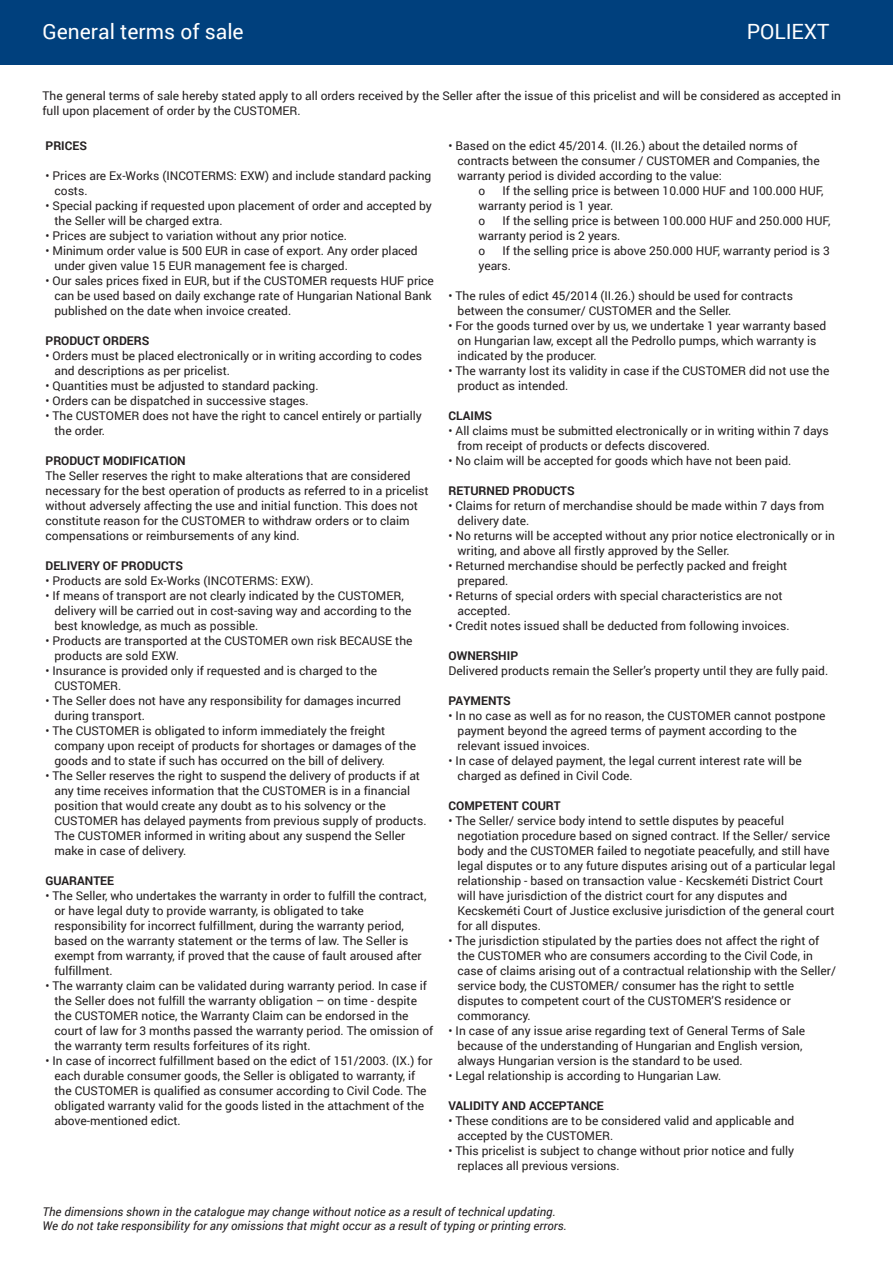
<style>
.page{position:relative;width:893px;height:1263px;background:#fff}
.page>*{position:absolute;margin:0;border:0;box-sizing:border-box;transform-origin:0 0}
.t1{font:21px "Roboto";color:#fff}
.t2{font:12px/15px "Roboto";color:#231f20}
.t3{font:italic 12px/14.4px "Roboto";color:#231f20}
.t4{font:700 12px "Roboto";color:#231f20}
</style>
<div class="page">
<div style="left:0;top:0;width:893px;height:64px;background:#00407d"></div>
<h1 class="t1" style="left:43px;top:17px;width:203px">General terms of sale</h1>
<h1 class="t1" style="left:747px;top:17px;width:84px">POLIEXT</h1>
<p class="t2" style="left:43px;top:88px;width:800px">The general terms of sale hereby stated apply to all orders received by the Seller after the issue of this pricelist and will be considered as accepted in full upon placement of order by the CUSTOMER.</p>
<p class="t4" style="left:46px;top:137px;width:43px">PRICES</p>
<p class="t2" style="left:54px;top:168px;width:378px;text-indent:-9px">• Prices are Ex-Works (INCOTERMS: EXW) and include standard packing costs.</p>
<p class="t2" style="left:54px;top:198px;width:379px;text-indent:-9px">• Special packing if requested upon placement of order and accepted by the Seller will be charged extra.</p>
<p class="t2" style="left:46px;top:228px;width:303px">• Prices are subject to variation without any prior notice.</p>
<p class="t2" style="left:54px;top:243px;width:365px;text-indent:-9px">• Minimum order value is 500 EUR in case of export. Any order placed under given value 15 EUR management fee is charged.</p>
<p class="t2" style="left:54px;top:273px;width:381px;text-indent:-9px">• Our sales prices fixed in EUR, but if the CUSTOMER requests HUF price can be used based on daily exchange rate of Hungarian National Bank published on the date when invoice created.</p>
<p class="t4" style="left:46px;top:332px;width:105px">PRODUCT ORDERS</p>
<p class="t2" style="left:54px;top:348px;width:369px;text-indent:-9px">• Orders must be placed electronically or in writing according to codes and descriptions as per pricelist.</p>
<p class="t2" style="left:46px;top:378px;width:275px">• Quantities must be adjusted to standard packing.</p>
<p class="t2" style="left:46px;top:393px;width:265px">• Orders can be dispatched in successive stages.</p>
<p class="t2" style="left:54px;top:408px;width:369px;text-indent:-9px">• The CUSTOMER does not have the right to cancel entirely or partially the order.</p>
<p class="t4" style="left:46px;top:452px;width:142px">PRODUCT MODIFICATION</p>
<p class="t2" style="left:46px;top:468px;width:385px">The Seller reserves the right to make alterations that are considered necessary for the best operation of products as referred to in a pricelist without adversely affecting the use and initial function. This does not constitute reason for the CUSTOMER to withdraw orders or to claim compensations or reimbursements of any kind.</p>
<p class="t4" style="left:46px;top:557px;width:139px">DELIVERY OF PRODUCTS</p>
<p class="t2" style="left:46px;top:573px;width:270px">• Products are sold Ex-Works (INCOTERMS: EXW).</p>
<p class="t2" style="left:54px;top:588px;width:359px;text-indent:-9px">• If means of transport are not clearly indicated by the CUSTOMER, delivery will be carried out in cost-saving way and according to the best knowledge, as much as possible.</p>
<p class="t2" style="left:54px;top:633px;width:360px;text-indent:-9px">• Products are transported at the CUSTOMER own risk BECAUSE the products are sold EXW.</p>
<p class="t2" style="left:54px;top:663px;width:324px;text-indent:-9px">• Insurance is provided only if requested and is charged to the<br>CUSTOMER.</p>
<p class="t2" style="left:54px;top:693px;width:348px;text-indent:-9px">• The Seller does not have any responsibility for damages incurred during transport.</p>
<p class="t2" style="left:54px;top:723px;width:363px;text-indent:-9px">• The CUSTOMER is obligated to inform immediately the freight company upon receipt of products for shortages or damages of the goods and to state if such has occurred on the bill of delivery.</p>
<p class="t2" style="left:54px;top:768px;width:374px;text-indent:-9px">• The Seller reserves the right to suspend the delivery of products if at any time receives information that the CUSTOMER is in a financial position that would create any doubt as to his solvency or the CUSTOMER has delayed payments from previous supply of products.<br>The CUSTOMER informed in writing about any suspend the Seller make in case of delivery.</p>
<p class="t4" style="left:46px;top:872px;width:70px">GUARANTEE</p>
<p class="t2" style="left:54px;top:888px;width:373px;text-indent:-9px">• The Seller, who undertakes the warranty in order to fulfill the contract, or have legal duty to provide warranty, is obligated to take responsibility for incorrect fulfillment, during the warranty period, based on the warranty statement or the terms of law. The Seller is exempt from warranty, if proved that the cause of fault aroused after fulfillment.</p>
<p class="t2" style="left:54px;top:978px;width:380px;text-indent:-9px">• The warranty claim can be validated during warranty period. In case if the Seller does not fulfill the warranty obligation – on time - despite the CUSTOMER notice, the Warranty Claim can be endorsed in the court of law for 3 months passed the warranty period. The omission of the warranty term results forfeitures of its right.</p>
<p class="t2" style="left:54px;top:1053px;width:380px;text-indent:-9px">• In case of incorrect fulfillment based on the edict of 151/2003. (IX.) for each durable consumer goods, the Seller is obligated to warranty, if the CUSTOMER is qualified as consumer according to Civil Code. The obligated warranty valid for the goods listed in the attachment of the above-mentioned edict.</p>
<p class="t2" style="left:449px;top:138px;width:350px">• Based on the edict 45/2014. (II.26.) about the detailed norms of</p>
<p class="t2" style="left:457px;top:153px;width:364px">contracts between the consumer / CUSTOMER and Companies, the</p>
<p class="t2" style="left:457px;top:168px;width:266px">warranty period is divided according to the value:</p>
<p class="t2" style="left:479px;top:183px;width:8px">o</p>
<p class="t2" style="left:479px;top:183px;width:347px;text-indent:24px">If the selling price is between 10.000 HUF and 100.000 HUF, warranty period is 1 year.<br>o</p>
<p class="t2" style="left:478px;top:213px;width:353px;text-indent:24px">If the selling price is between 100.000 HUF and 250.000 HUF, warranty period is 2 years.<br>o</p>
<p class="t2" style="left:478px;top:243px;width:353px;text-indent:24px">If the selling price is above 250.000 HUF, warranty period is 3 years.</p>
<p class="t2" style="left:457px;top:288px;width:337px;text-indent:-9px">• The rules of edict 45/2014 (II.26.) should be used for contracts between the consumer/ CUSTOMER and the Seller.</p>
<p class="t2" style="left:457px;top:318px;width:370px;text-indent:-9px">• For the goods turned over by us, we undertake 1 year warranty based on Hungarian law, except all the Pedrollo pumps, which warranty is indicated by the producer.</p>
<p class="t2" style="left:457px;top:363px;width:373px;text-indent:-9px">• The warranty lost its validity in case if the CUSTOMER did not use the product as intended.</p>
<p class="t4" style="left:449px;top:407px;width:45px">CLAIMS</p>
<p class="t2" style="left:457px;top:423px;width:373px;text-indent:-9px">• All claims must be submitted electronically or in writing within 7 days from receipt of products or defects discovered.</p>
<p class="t2" style="left:449px;top:453px;width:344px">• No claim will be accepted for goods which have not been paid.</p>
<p class="t4" style="left:449px;top:482px;width:128px">RETURNED PRODUCTS</p>
<p class="t2" style="left:457px;top:498px;width:368px;text-indent:-9px">• Claims for return of merchandise should be made within 7 days from delivery date.</p>
<p class="t2" style="left:457px;top:528px;width:379px;text-indent:-9px">• No returns will be accepted without any prior notice electronically or in writing, and above all firstly approved by the Seller.</p>
<p class="t2" style="left:457px;top:558px;width:331px;text-indent:-9px">• Returned merchandise should be perfectly packed and freight prepared.</p>
<p class="t2" style="left:457px;top:588px;width:327px;text-indent:-9px">• Returns of special orders with special characteristics are not accepted.</p>
<p class="t2" style="left:449px;top:618px;width:343px">• Credit notes issued shall be deducted from following invoices.</p>
<p class="t4" style="left:449px;top:647px;width:71px">OWNERSHIP</p>
<p class="t2" style="left:449px;top:663px;width:381px">Delivered products remain the Seller’s property until they are fully paid.</p>
<p class="t4" style="left:449px;top:692px;width:64px">PAYMENTS</p>
<p class="t2" style="left:457px;top:708px;width:369px;text-indent:-9px">• In no case as well as for no reason, the CUSTOMER cannot postpone payment beyond the agreed terms of payment according to the relevant issued invoices.</p>
<p class="t2" style="left:457px;top:753px;width:346px;text-indent:-9px">• In case of delayed payment, the legal current interest rate will be charged as defined in Civil Code.</p>
<p class="t4" style="left:449px;top:797px;width:113px">COMPETENT COURT</p>
<p class="t2" style="left:457px;top:813px;width:379px;text-indent:-9px">• The Seller/ service body intend to settle disputes by peaceful negotiation procedure based on signed contract. If the Seller/ service body and the CUSTOMER failed to negotiate peacefully, and still have legal disputes or to any future disputes arising out of a particular legal relationship - based on transaction value - Kecskeméti District Court will have jurisdiction of the district court for any disputes and Kecskeméti Court of Justice exclusive jurisdiction of the general court for all disputes.</p>
<p class="t2" style="left:457px;top:933px;width:380px;text-indent:-9px">• The jurisdiction stipulated by the parties does not affect the right of the CUSTOMER who are consumers according to the Civil Code, in case of claims arising out of a contractual relationship with the Seller/ service body, the CUSTOMER/ consumer has the right to settle disputes to competent court of the CUSTOMER’S residence or commorancy.</p>
<p class="t2" style="left:457px;top:1023px;width:349px;text-indent:-9px">• In case of any issue arise regarding text of General Terms of Sale because of the understanding of Hungarian and English version, always Hungarian version is the standard to be used.</p>
<p class="t2" style="left:449px;top:1068px;width:274px">• Legal relationship is according to Hungarian Law.</p>
<p class="t4" style="left:449px;top:1097px;width:157px">VALIDITY AND ACCEPTANCE</p>
<p class="t2" style="left:457px;top:1113px;width:338px;text-indent:-9px">• These conditions are to be considered valid and applicable and accepted by the CUSTOMER.</p>
<p class="t2" style="left:457px;top:1143px;width:338px;text-indent:-9px">• This pricelist is subject to change without prior notice and fully replaces all previous versions.</p>
<p class="t3" style="left:43px;top:1204px;width:526px">The dimensions shown in the catalogue may change without notice as a result of technical updating.<br>We do not take responsibility for any omissions that might occur as a result of typing or printing errors.</p>
</div>
